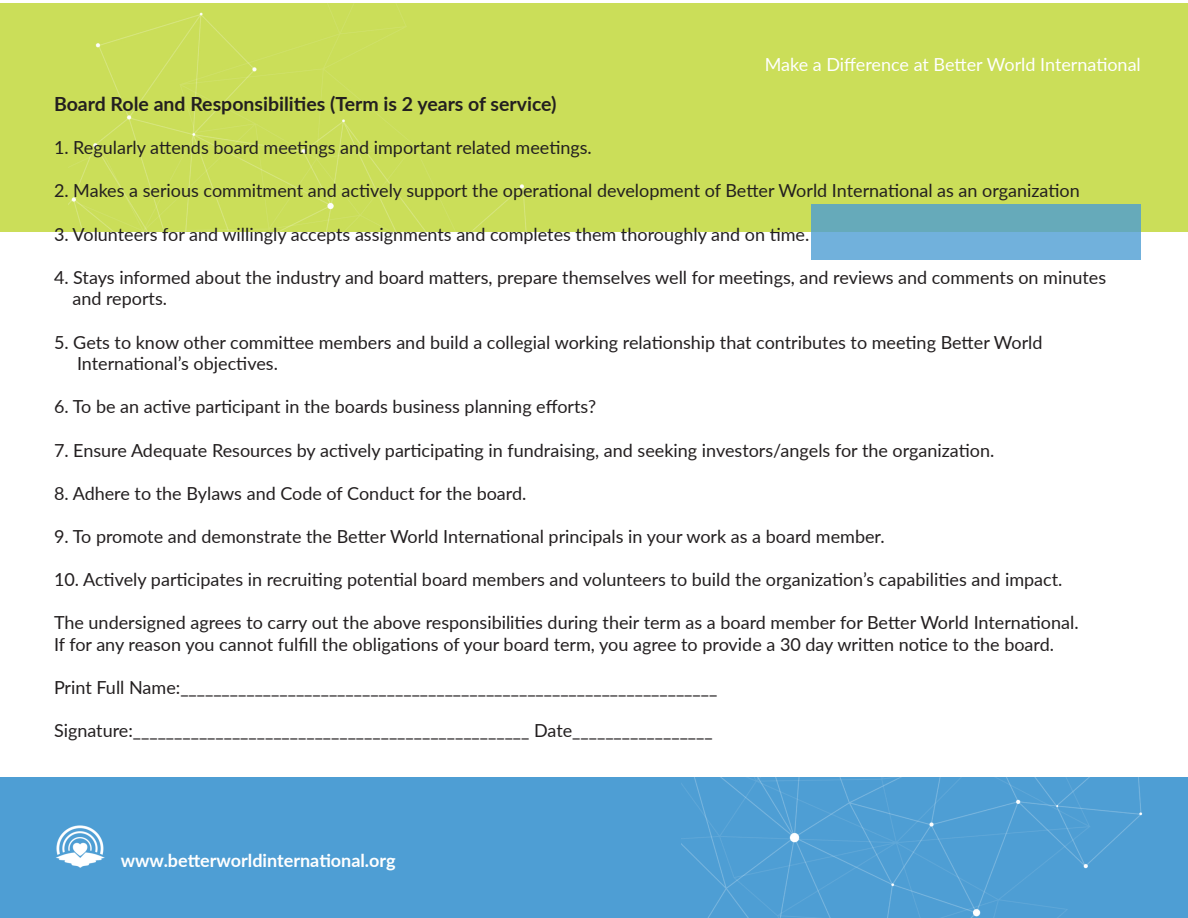
<style>
.page{position:relative;width:1188px;height:918px;background:#fff}
.page>*{position:absolute;margin:0;border:0;box-sizing:border-box;transform-origin:0 0}
.t1{font:700 19.5px "Lato";color:#231f20}
.t2{font:18px/21.6px "Lato";color:#231f20}
.t3{font:18px "Lato";color:#fff}
.t4{font:700 18px "Lato";color:#fff}
</style>
<div class="page">
<div style="left:0;top:778px;width:1188px;height:140px;background:#4e9ed4"></div>
<div style="left:0;top:3px;width:1188px;height:229px;background:#cbde59"></div>
<svg style="left:811px;top:204px;width:330px;height:56px;background:#6badcb"></svg>
<img style="left:68px;top:3px;width:459px;height:229px">
<img style="left:682px;top:777px;width:506px;height:141px">
<img style="left:56px;top:825px;width:49px;height:43px">
<p class="t3" style="left:765px;top:54px;width:378px">Make a Difference at Better World International</p>
<p class="t1" style="left:54px;top:92px;width:504px">Board Role and Responsibilities (Term is 2 years of service)</p>
<p class="t2" style="left:54px;top:137px;width:539px">1. Regularly attends board meetings and important related meetings.</p>
<p class="t2" style="left:54px;top:180px;width:1027px">2. Makes a serious commitment and actively support the operational development of Better World International as an organization</p>
<p class="t2" style="left:54px;top:223px;width:757px">3. Volunteers for and willingly accepts assignments and completes them thoroughly and on time.</p>
<p class="t2" style="left:72px;top:266px;width:1035px;text-indent:-18px">4. Stays informed about the industry and board matters, prepare themselves well for meetings, and reviews and comments on minutes and reports.</p>
<p class="t2" style="left:77px;top:331px;width:967px;text-indent:-23px">5. Gets to know other committee members and build a collegial working relationship that contributes to meeting Better World<br>International’s objectives.</p>
<p class="t2" style="left:54px;top:396px;width:544px">6. To be an active participant in the boards business planning efforts?</p>
<p class="t2" style="left:54px;top:439px;width:942px">7. Ensure Adequate Resources by actively participating in fundraising, and seeking investors/angels for the organization.</p>
<p class="t2" style="left:54px;top:482px;width:474px">8. Adhere to the Bylaws and Code of Conduct for the board.</p>
<p class="t2" style="left:54px;top:525px;width:832px">9. To promote and demonstrate the Better World International principals in your work as a board member.</p>
<p class="t2" style="left:54px;top:569px;width:1010px">10. Actively participates in recruiting potential board members and volunteers to build the organization’s capabilities and impact.</p>
<p class="t2" style="left:54px;top:612px;width:1026px">The undersigned agrees to carry out the above responsibilities during their term as a board member for Better World International.<br>If for any reason you cannot fulfill the obligations of your board term, you agree to provide a 30 day written notice to the board.</p>
<p class="t2" style="left:54px;top:677px;width:665px">Print Full Name:_________________________________________________________________</p>
<p class="t2" style="left:54px;top:720px;width:660px">Signature:________________________________________________ Date_________________</p>
<p class="t4" style="left:121px;top:849px;width:277px">www.betterworldinternational.org</p>
</div>
